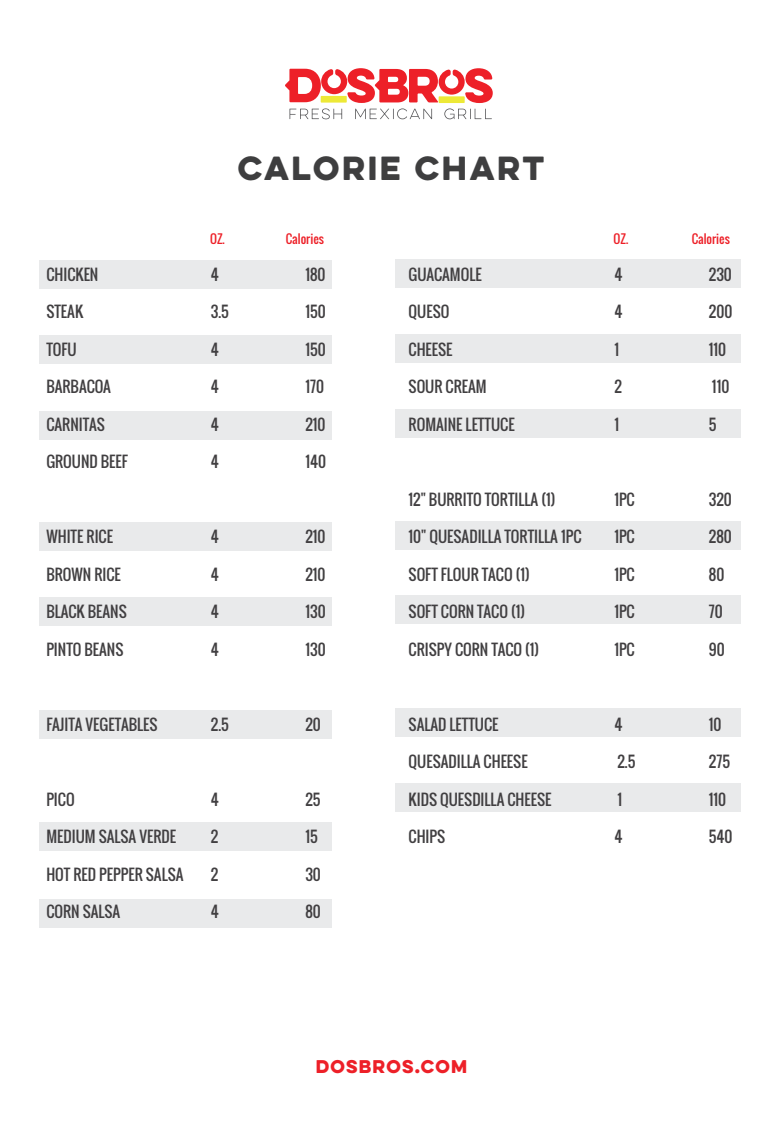
<style>
.page{position:relative;width:783px;height:1134px;background:#fff}
.page>*{position:absolute;margin:0;border:0;box-sizing:border-box;transform-origin:0 0}
.t1{font:30px "Eveleth Clean";letter-spacing:.09em;color:#3e3e3f}
.t2{font:16.5px "Eveleth Clean";letter-spacing:.07em;color:#ed2028}
.t3{font:15px "Oswald";color:#413f41}
.t4{font:12px "Oswald";color:#ed2028}
</style>
<div class="page">
<svg style="left:285px;top:68px;width:208px;height:51px"></svg>
<div style="left:40px;top:260px;width:292px;height:29px;background:#e9eaeb"></div>
<div style="left:40px;top:335px;width:292px;height:29px;background:#e9eaeb"></div>
<div style="left:40px;top:412px;width:292px;height:28px;background:#e9eaeb"></div>
<div style="left:40px;top:710px;width:292px;height:29px;background:#e9eaeb"></div>
<div style="left:40px;top:823px;width:292px;height:28px;background:#e9eaeb"></div>
<div style="left:40px;top:899px;width:292px;height:29px;background:#e9eaeb"></div>
<div style="left:40px;top:523px;width:292px;height:28px;background:#e9eaeb"></div>
<div style="left:40px;top:598px;width:292px;height:28px;background:#e9eaeb"></div>
<div style="left:395px;top:259px;width:345px;height:29px;background:#e9eaeb"></div>
<div style="left:395px;top:334px;width:345px;height:29px;background:#e9eaeb"></div>
<div style="left:395px;top:409px;width:345px;height:29px;background:#e9eaeb"></div>
<div style="left:395px;top:522px;width:345px;height:28px;background:#e9eaeb"></div>
<div style="left:395px;top:709px;width:345px;height:28px;background:#e9eaeb"></div>
<div style="left:395px;top:784px;width:345px;height:28px;background:#e9eaeb"></div>
<div style="left:395px;top:595px;width:345px;height:29px;background:#e9eaeb"></div>
<p class="t3" style="left:46px;top:263px;width:54px">CHICKEN</p>
<p class="t3" style="left:46px;top:301px;width:38px">STEAK</p>
<p class="t3" style="left:46px;top:338px;width:32px">TOFU</p>
<p class="t3" style="left:46px;top:376px;width:66px">BARBACOA</p>
<p class="t3" style="left:46px;top:413px;width:60px">CARNITAS</p>
<p class="t3" style="left:46px;top:451px;width:83px">GROUND BEEF</p>
<p class="t3" style="left:46px;top:526px;width:68px">WHITE RICE</p>
<p class="t3" style="left:46px;top:563px;width:76px">BROWN RICE</p>
<p class="t3" style="left:46px;top:601px;width:82px">BLACK BEANS</p>
<p class="t3" style="left:46px;top:638px;width:79px">PINTO BEANS</p>
<p class="t3" style="left:46px;top:713px;width:113px">FAJITA VEGETABLES</p>
<p class="t3" style="left:46px;top:788px;width:30px">PICO</p>
<p class="t3" style="left:46px;top:826px;width:131px">MEDIUM SALSA VERDE</p>
<p class="t3" style="left:46px;top:863px;width:139px">HOT RED PEPPER SALSA</p>
<p class="t3" style="left:46px;top:901px;width:76px">CORN SALSA</p>
<h1 class="t1" style="left:238px;top:145px;width:308px">CALORIE CHART</h1>
<p class="t4" style="left:210px;top:229px;width:16px">OZ.</p>
<p class="t4" style="left:286px;top:229px;width:40px">Calories</p>
<p class="t3" style="left:211px;top:263px;width:9px">4</p>
<p class="t3" style="left:305px;top:263px;width:22px">180</p>
<p class="t3" style="left:211px;top:301px;width:20px">3.5</p>
<p class="t3" style="left:305px;top:301px;width:22px">150</p>
<p class="t3" style="left:211px;top:338px;width:9px">4</p>
<p class="t3" style="left:305px;top:338px;width:22px">150</p>
<p class="t3" style="left:211px;top:376px;width:9px">4</p>
<p class="t3" style="left:305px;top:376px;width:20px">170</p>
<p class="t3" style="left:211px;top:413px;width:9px">4</p>
<p class="t3" style="left:305px;top:413px;width:22px">210</p>
<p class="t3" style="left:211px;top:451px;width:9px">4</p>
<p class="t3" style="left:305px;top:451px;width:22px">140</p>
<p class="t3" style="left:211px;top:526px;width:9px">4</p>
<p class="t3" style="left:305px;top:526px;width:22px">210</p>
<p class="t3" style="left:211px;top:563px;width:9px">4</p>
<p class="t3" style="left:305px;top:563px;width:22px">210</p>
<p class="t3" style="left:211px;top:601px;width:9px">4</p>
<p class="t3" style="left:305px;top:601px;width:22px">130</p>
<p class="t3" style="left:211px;top:638px;width:9px">4</p>
<p class="t3" style="left:305px;top:638px;width:22px">130</p>
<p class="t3" style="left:211px;top:713px;width:19px">2.5</p>
<p class="t3" style="left:305px;top:713px;width:17px">20</p>
<p class="t3" style="left:211px;top:788px;width:9px">4</p>
<p class="t3" style="left:305px;top:788px;width:17px">25</p>
<p class="t3" style="left:211px;top:826px;width:9px">2</p>
<p class="t3" style="left:305px;top:826px;width:14px">15</p>
<p class="t3" style="left:211px;top:863px;width:9px">2</p>
<p class="t3" style="left:305px;top:863px;width:17px">30</p>
<p class="t3" style="left:211px;top:901px;width:9px">4</p>
<p class="t3" style="left:305px;top:901px;width:17px">80</p>
<p class="t3" style="left:409px;top:263px;width:75px">GUACAMOLE</p>
<p class="t3" style="left:409px;top:301px;width:42px">QUESO</p>
<p class="t3" style="left:409px;top:338px;width:45px">CHEESE</p>
<p class="t3" style="left:409px;top:376px;width:80px">SOUR CREAM</p>
<p class="t3" style="left:409px;top:413px;width:108px">ROMAINE LETTUCE</p>
<p class="t3" style="left:409px;top:488px;width:148px">12" BURRITO TORTILLA (1)</p>
<p class="t3" style="left:409px;top:526px;width:174px">10" QUESADILLA TORTILLA 1PC</p>
<p class="t3" style="left:409px;top:563px;width:123px">SOFT FLOUR TACO (1)</p>
<p class="t3" style="left:409px;top:601px;width:118px">SOFT CORN TACO (1)</p>
<p class="t3" style="left:409px;top:638px;width:132px">CRISPY CORN TACO (1)</p>
<p class="t3" style="left:409px;top:713px;width:91px">SALAD LETTUCE</p>
<p class="t3" style="left:409px;top:751px;width:121px">QUESADILLA CHEESE</p>
<p class="t3" style="left:409px;top:788px;width:144px">KIDS QUESDILLA CHEESE</p>
<p class="t3" style="left:409px;top:826px;width:38px">CHIPS</p>
<p class="t4" style="left:614px;top:229px;width:16px">OZ.</p>
<p class="t4" style="left:692px;top:229px;width:40px">Calories</p>
<p class="t3" style="left:614px;top:263px;width:9px">4</p>
<p class="t3" style="left:709px;top:263px;width:24px">230</p>
<p class="t3" style="left:614px;top:301px;width:9px">4</p>
<p class="t3" style="left:709px;top:301px;width:25px">200</p>
<p class="t3" style="left:614px;top:338px;width:6px">1</p>
<p class="t3" style="left:709px;top:338px;width:19px">110</p>
<p class="t3" style="left:614px;top:376px;width:9px">2</p>
<p class="t3" style="left:712px;top:376px;width:19px">110</p>
<p class="t3" style="left:614px;top:413px;width:6px">1</p>
<p class="t3" style="left:709px;top:413px;width:9px">5</p>
<p class="t3" style="left:614px;top:488px;width:22px">1PC</p>
<p class="t3" style="left:709px;top:488px;width:24px">320</p>
<p class="t3" style="left:614px;top:526px;width:22px">1PC</p>
<p class="t3" style="left:709px;top:526px;width:24px">280</p>
<p class="t3" style="left:614px;top:563px;width:22px">1PC</p>
<p class="t3" style="left:709px;top:563px;width:17px">80</p>
<p class="t3" style="left:614px;top:601px;width:22px">1PC</p>
<p class="t3" style="left:709px;top:601px;width:16px">70</p>
<p class="t3" style="left:614px;top:638px;width:22px">1PC</p>
<p class="t3" style="left:709px;top:638px;width:17px">90</p>
<p class="t3" style="left:614px;top:713px;width:9px">4</p>
<p class="t3" style="left:709px;top:713px;width:14px">10</p>
<p class="t3" style="left:617px;top:751px;width:19px">2.5</p>
<p class="t3" style="left:709px;top:751px;width:23px">275</p>
<p class="t3" style="left:617px;top:788px;width:6px">1</p>
<p class="t3" style="left:709px;top:788px;width:19px">110</p>
<p class="t3" style="left:614px;top:826px;width:9px">4</p>
<p class="t3" style="left:709px;top:826px;width:25px">540</p>
<p class="t2" style="left:316px;top:1054px;width:153px">DOSBROS.COM</p>
</div>
